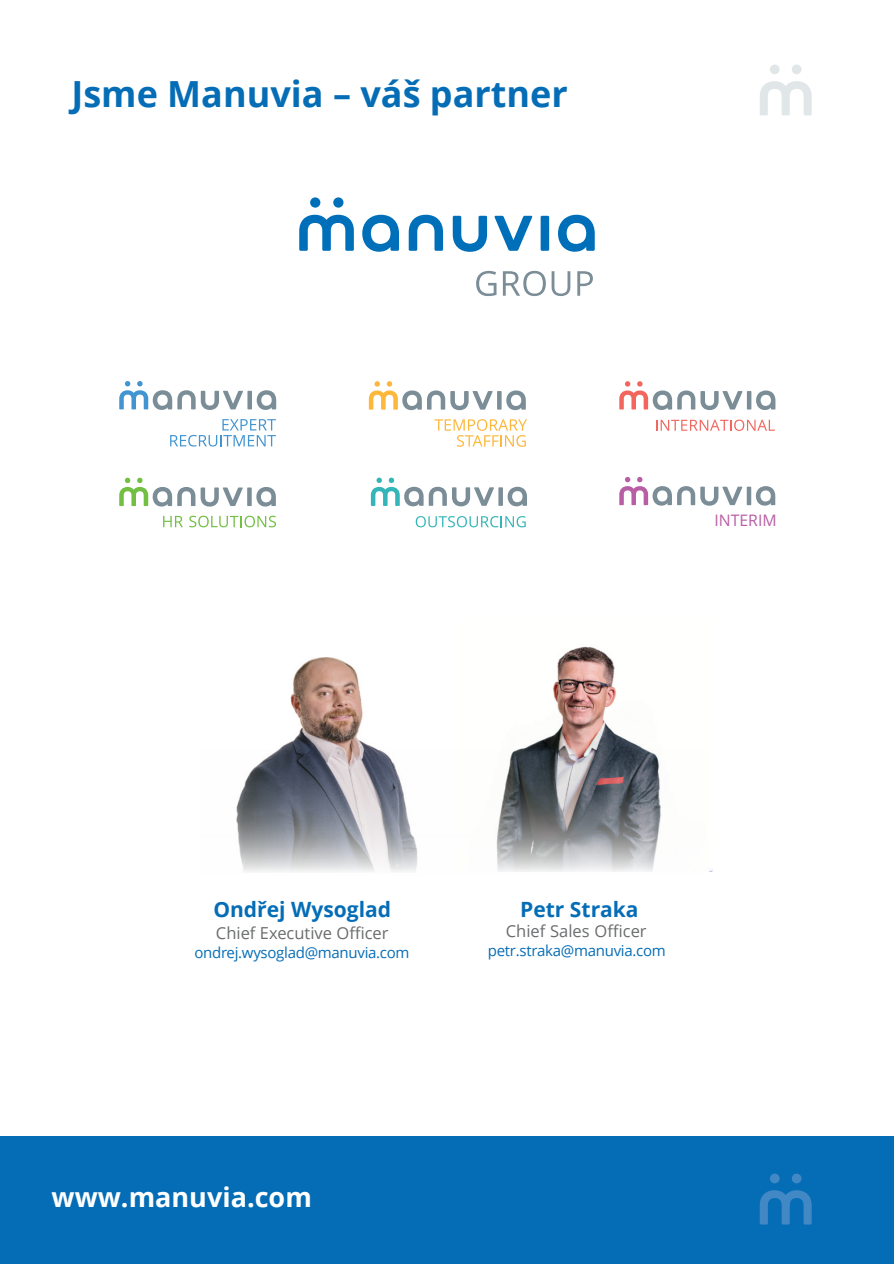
<style>
.page{position:relative;width:894px;height:1264px;background:#fff}
.page>*{position:absolute;margin:0;border:0;box-sizing:border-box;transform-origin:0 0}
.t1{font:700 36px "Open Sans";color:#056db6}
.t2{font:700 27px "Open Sans";color:#fff}
.t3{font:700 21px "Open Sans";color:#056db6}
.t4{font:16.5px "Open Sans";color:#6a6c6d}
.t5{font:15.75px "Open Sans";color:#b85ea5}
.t6{font:15px "Open Sans";letter-spacing:-.02em;color:#056db6}
</style>
<div class="page">
<svg style="left:769px;top:64px;width:10px;height:10px"></svg>
<svg style="left:791px;top:64px;width:10px;height:10px"></svg>
<svg style="left:760px;top:81px;width:51px;height:34px"></svg>
<img style="left:282px;top:657px;width:91px;height:90px">
<img style="left:527px;top:646px;width:185px;height:225px">
<img style="left:236px;top:747px;width:470px;height:125px">
<div style="left:0;top:1135px;width:893px;height:128px;background:#056db6"></div>
<svg style="left:769px;top:1173px;width:10px;height:10px"></svg>
<svg style="left:791px;top:1173px;width:10px;height:10px"></svg>
<svg style="left:759px;top:1190px;width:52px;height:34px"></svg>
<svg style="left:656px;top:419px;width:118px;height:12px"></svg>
<div style="left:746px;top:391px;width:5px;height:18px;background:#7b8d96"></div>
<svg style="left:756px;top:390px;width:19px;height:20px"></svg>
<svg style="left:619px;top:381px;width:123px;height:29px"></svg>
<svg style="left:415px;top:516px;width:110px;height:11px"></svg>
<svg style="left:452px;top:487px;width:42px;height:19px"></svg>
<svg style="left:498px;top:487px;width:4px;height:18px"></svg>
<svg style="left:507px;top:486px;width:20px;height:20px"></svg>
<svg style="left:371px;top:477px;width:75px;height:29px"></svg>
<div style="left:333px;top:197px;width:10px;height:11px;background:#006fba;border-radius:50%"></div>
<div style="left:310px;top:197px;width:10px;height:11px;background:#006fba;border-radius:50%"></div>
<svg style="left:299px;top:215px;width:55px;height:36px"></svg>
<svg style="left:362px;top:215px;width:37px;height:37px"></svg>
<svg style="left:408px;top:215px;width:35px;height:36px"></svg>
<svg style="left:452px;top:216px;width:35px;height:36px"></svg>
<svg style="left:494px;top:216px;width:38px;height:35px"></svg>
<div style="left:540px;top:216px;width:9px;height:35px;background:#006fba;border-radius:2px"></div>
<svg style="left:558px;top:215px;width:36px;height:37px"></svg>
<svg style="left:476px;top:271px;width:20px;height:25px"></svg>
<svg style="left:502px;top:271px;width:43px;height:25px"></svg>
<svg style="left:551px;top:271px;width:19px;height:25px"></svg>
<svg style="left:577px;top:271px;width:15px;height:25px"></svg>
<svg style="left:434px;top:419px;width:93px;height:27px"></svg>
<svg style="left:369px;top:381px;width:52px;height:29px"></svg>
<svg style="left:427px;top:390px;width:65px;height:20px"></svg>
<hr style="left:497px;top:391px;width:4px;height:18px;background:#7b8d96">
<svg style="left:506px;top:390px;width:19px;height:20px"></svg>
<svg style="left:119px;top:381px;width:76px;height:29px"></svg>
<svg style="left:201px;top:391px;width:42px;height:19px"></svg>
<div style="left:247px;top:391px;width:5px;height:18px;background:#7b8d96"></div>
<svg style="left:256px;top:390px;width:20px;height:20px"></svg>
<svg style="left:170px;top:419px;width:106px;height:27px"></svg>
<svg style="left:163px;top:516px;width:20px;height:11px"></svg>
<svg style="left:189px;top:515px;width:87px;height:12px"></svg>
<svg style="left:119px;top:477px;width:124px;height:29px"></svg>
<svg style="left:247px;top:487px;width:4px;height:19px"></svg>
<svg style="left:256px;top:487px;width:20px;height:19px"></svg>
<svg style="left:619px;top:477px;width:123px;height:28px"></svg>
<div style="left:746px;top:486px;width:5px;height:19px;background:#7b8d96"></div>
<svg style="left:755px;top:486px;width:20px;height:19px"></svg>
<h1 class="t1" style="left:71px;top:79px;width:497px">Jsme Manuvia – váš partner</h1>
<p class="t5" style="left:714px;top:514px;width:64px">INTERIM</p>
<h3 class="t3" style="left:213px;top:900px;width:179px">Ondřej Wysoglad</h3>
<h3 class="t3" style="left:520px;top:900px;width:120px">Petr Straka</h3>
<p class="t4" style="left:216px;top:926px;width:174px">Chief Executive Officer</p>
<p class="t4" style="left:505px;top:924px;width:142px">Chief Sales Officer</p>
<p class="t6" style="left:194px;top:946px;width:216px">ondrej.wysoglad@manuvia.com</p>
<p class="t6" style="left:487px;top:944px;width:179px">petr.straka@manuvia.com</p>
<h2 class="t2" style="left:52px;top:1186px;width:262px">www.manuvia.com</h2>
</div>
